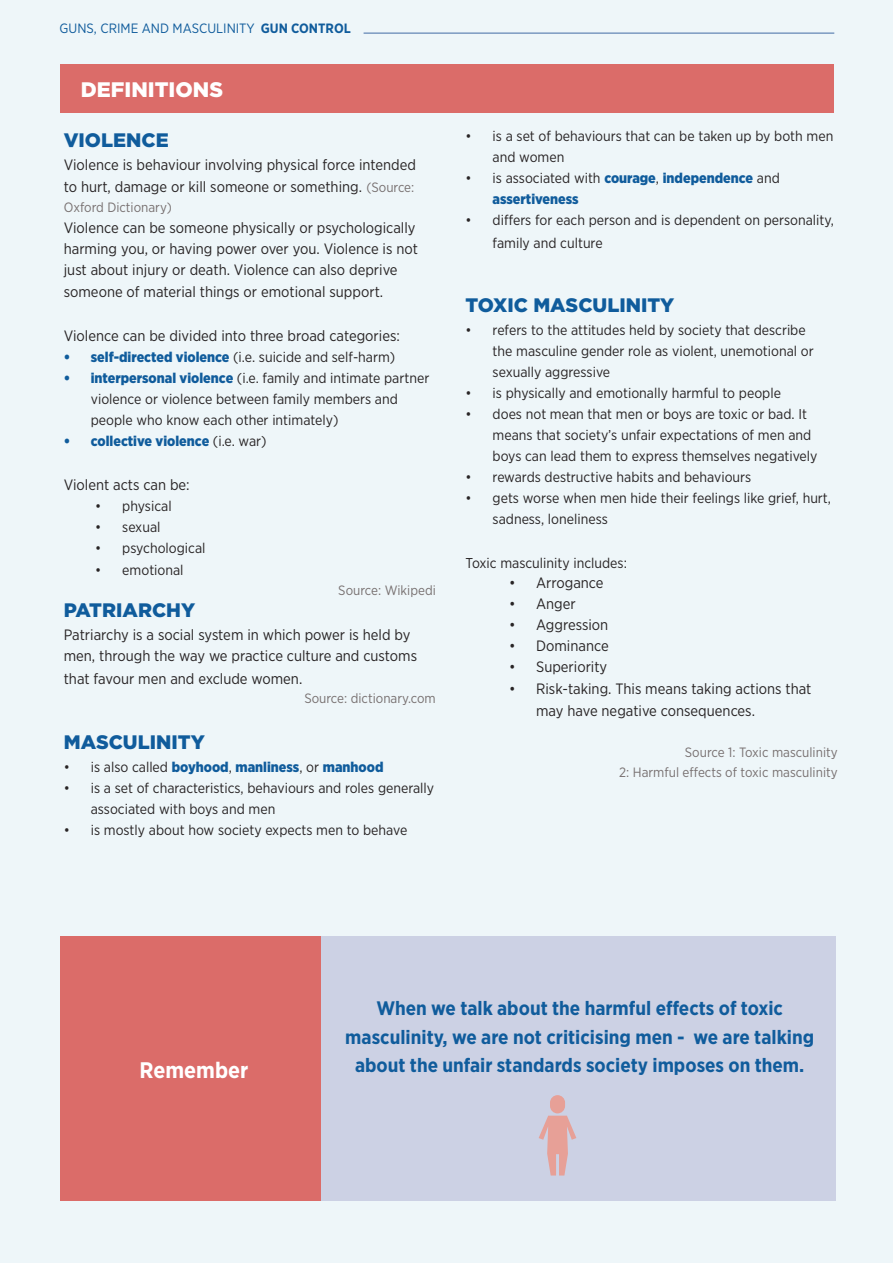
<style>
.page{position:relative;width:893px;height:1263px;background:#eef6f9}
.page>*{position:absolute;margin:0;border:0;box-sizing:border-box;transform-origin:0 0}
.t1{font:700 22.5px "Gotham Narrow";color:#fff}
.t2{font:900 21px "Gotham";color:#fff}
.t3{font:700 19.5px/28.5px "Gotham Narrow";color:#105c9c;text-align:center}
.t4{font:900 19.5px "Gotham";color:#105c9c}
.t5{font:15px/21px "Gotham Narrow";color:#282425}
.t6{font:14.25px/21px "Gotham Narrow";color:#282425}
.t7{font:900 14.25px/21px "Gotham Narrow";color:#105c9c}
.t8{font:13.5px/19.5px "Gotham Narrow";color:#787171;text-align:right}
.t9{font:13.5px "Gotham Narrow";color:#105c9c}
.s1{font-weight:700}
.s2{font-size:13.5px;color:#787171}
.s3{font-weight:900;color:#105c9c}
.s4{font-weight:400;color:#282425}
</style>
<div class="page">
<div style="left:60px;top:64px;width:773px;height:49px;background:#db6c69"></div>
<div style="left:321px;top:935px;width:515px;height:265px;background:#ccd1e4"></div>
<div style="left:60px;top:935px;width:261px;height:265px;background:#db6c69"></div>
<div style="left:550px;top:1095px;width:15px;height:18px;background:#e7a097;border-radius:8px"></div>
<svg style="left:539px;top:1116px;width:37px;height:59px"></svg>
<hr style="left:364px;top:33px;width:470px;height:1px;background:#406ba5">
<p class="t9" style="left:60px;top:20px;width:293px">GUNS, CRIME AND MASCULINITY <span class="s1">GUN CONTROL</span></p>
<h2 class="t2" style="left:81px;top:75px;width:144px">DEFINITIONS</h2>
<h3 class="t4" style="left:64px;top:126px;width:106px">VIOLENCE</h3>
<p class="t5" style="left:64px;top:153px;width:354px;line-height:22.5px">Violence is behaviour involving physical force intended to hurt, damage or kill someone or something. <span class="s2">(Source:</span></p>
<p class="t8" style="left:64px;top:197px;width:110px">Oxford Dictionary)</p>
<p class="t5" style="left:64px;top:217px;width:356px">Violence can be someone physically or psychologically harming you, or having power over you. Violence is not just about injury or death. Violence can also deprive</p>
<p class="t5" style="left:64px;top:281px;width:321px">someone of material things or emotional support.</p>
<p class="t5" style="left:64px;top:325px;width:338px">Violence can be divided into three broad categories:</p>
<p class="t6" style="left:64px;top:346px;width:333px"><span class="s3">• self-directed violence</span> (i.e. suicide and self-harm)</p>
<p class="t6" style="left:91px;top:367px;width:340px;text-indent:-27px"><span class="s3">• interpersonal violence</span> (i.e. family and intimate partner violence or violence between family members and people who know each other intimately)</p>
<p class="t7" style="left:64px;top:431px;width:204px">• collective violence <span class="s4">(i.e. war)</span></p>
<p class="t5" style="left:64px;top:474px;width:128px">Violent acts can be:</p>
<p class="t6" style="left:95px;top:495px;width:78px">• physical</p>
<p class="t6" style="left:95px;top:516px;width:67px">• sexual</p>
<p class="t6" style="left:95px;top:537px;width:112px">• psychological</p>
<p class="t6" style="left:95px;top:559px;width:90px">• emotional</p>
<p class="t8" style="left:338px;top:580px;width:99px">Source: Wikipedi</p>
<h3 class="t4" style="left:64px;top:597px;width:133px">PATRIARCHY</h3>
<p class="t5" style="left:64px;top:624px;width:355px">Patriarchy is a social system in which power is held by men, through the way we practice culture and customs</p>
<p class="t5" style="left:64px;top:668px;width:240px">that favour men and exclude women.</p>
<p class="t8" style="left:304px;top:689px;width:133px">Source: dictionary.com</p>
<h3 class="t4" style="left:64px;top:729px;width:143px">MASCULINITY</h3>
<p class="t7" style="left:64px;top:756px;width:321px"><span class="s4">• is also called</span> boyhood<span class="s4">,</span> manliness<span class="s4">, or</span> manhood</p>
<p class="t6" style="left:91px;top:777px;width:345px;text-indent:-27px">• is a set of characteristics, behaviours and roles generally associated with boys and men</p>
<p class="t6" style="left:64px;top:819px;width:345px">• is mostly about how society expects men to behave</p>
<p class="t6" style="left:493px;top:125px;width:342px;text-indent:-27px">• is a set of behaviours that can be taken up by both men and women</p>
<p class="t7" style="left:493px;top:167px;width:289px;text-indent:-27px"><span class="s4">• is associated with</span> courage<span class="s4">,</span> independence <span class="s4">and </span>assertiveness</p>
<p class="t6" style="left:493px;top:209px;width:343px;line-height:22.5px;text-indent:-27px">• differs for each person and is dependent on personality, family and culture</p>
<h3 class="t4" style="left:466px;top:291px;width:210px">TOXIC MASCULINITY</h3>
<p class="t6" style="left:493px;top:319px;width:323px;text-indent:-27px">• refers to the attitudes held by society that describe the masculine gender role as violent, unemotional or sexually aggressive</p>
<p class="t6" style="left:466px;top:382px;width:317px">• is physically and emotionally harmful to people</p>
<p class="t6" style="left:493px;top:403px;width:326px;text-indent:-27px">• does not mean that men or boys are toxic or bad. It means that society’s unfair expectations of men and boys can lead them to express themselves negatively</p>
<p class="t6" style="left:466px;top:466px;width:287px">• rewards destructive habits and behaviours</p>
<p class="t6" style="left:493px;top:487px;width:340px;text-indent:-27px">• gets worse when men hide their feelings like grief, hurt, sadness, loneliness</p>
<p class="t6" style="left:466px;top:552px;width:163px">Toxic masculinity includes:</p>
<p class="t5" style="left:509px;top:572px;width:96px">• Arrogance</p>
<p class="t5" style="left:509px;top:593px;width:68px">• Anger</p>
<p class="t5" style="left:509px;top:614px;width:101px">• Aggression</p>
<p class="t5" style="left:509px;top:635px;width:101px">• Dominance</p>
<p class="t5" style="left:509px;top:656px;width:100px">• Superiority</p>
<p class="t5" style="left:536px;top:677px;width:277px;line-height:22.5px;text-indent:-27px">• Risk-taking. This means taking actions that may have negative consequences.</p>
<p class="t8" style="left:619px;top:742px;width:220px">Source 1: Toxic masculinity<br>2: Harmful effects of toxic masculinity</p>
<h1 class="t1" style="left:140px;top:1056px;width:110px">Remember</h1>
<h3 class="t3" style="left:345px;top:994px;width:470px">When we talk about the harmful effects of toxic masculinity, we are not criticising men - we are talking about the unfair standards society imposes on them.</h3>
</div>
